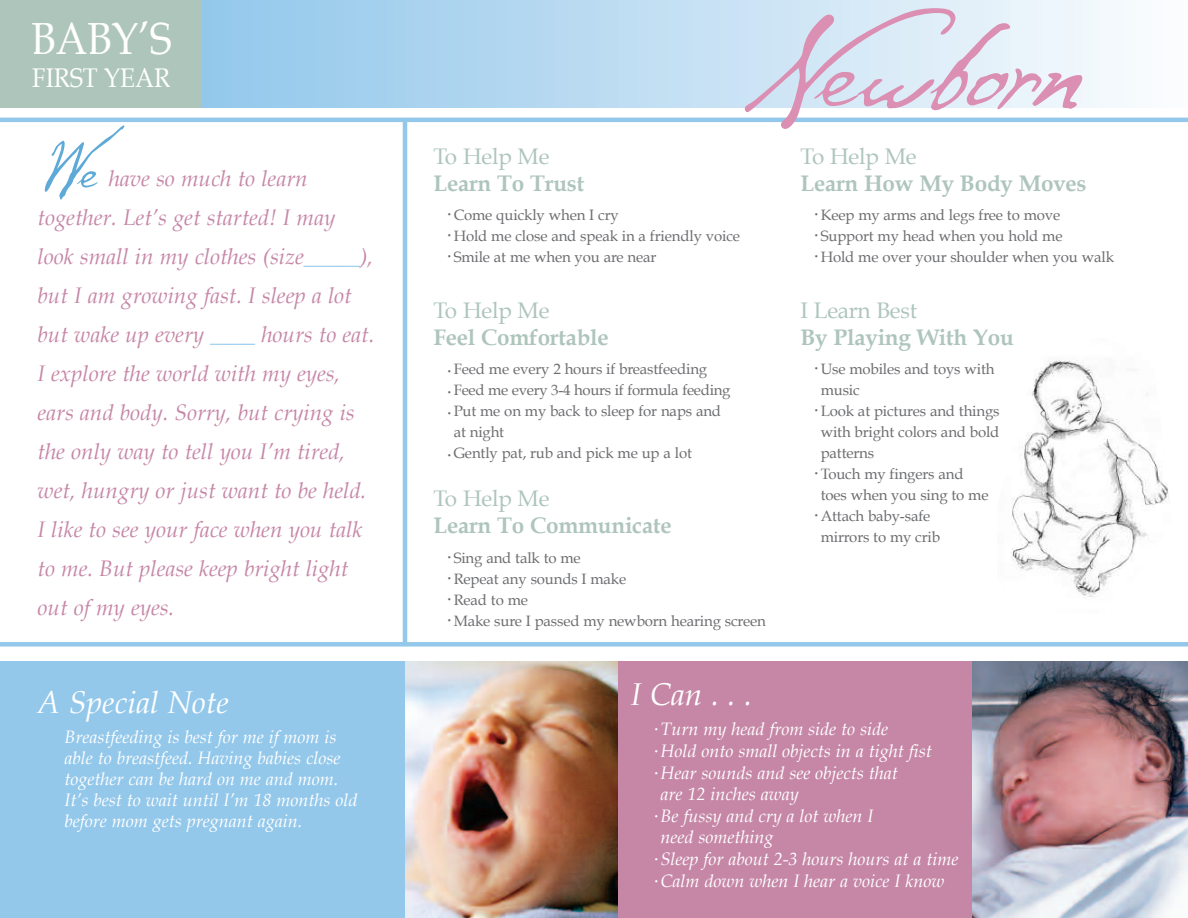
<style>
.page{position:relative;width:1188px;height:918px;background:#fff}
.page>*{position:absolute;margin:0;border:0;box-sizing:border-box;transform-origin:0 0}
.t1{font:45px "Book Antiqua";color:#fff;scale:.9 1}
.t2{font:italic 31.5px "Book Antiqua";color:#fff}
.t3{font:27px "Book Antiqua";color:#fff;scale:.9 1}
.t4{font:italic 22.5px/39px "Book Antiqua";color:#c687a7}
.t5{font:700 22.5px "Book Antiqua";letter-spacing:-.01em;color:#aec5bc}
.t6{font:22.5px "Book Antiqua";letter-spacing:-.01em;color:#aec5bc}
.t7{font:italic 18px/21px "Book Antiqua";color:#fff}
.t8{font:15px/21px "Book Antiqua";letter-spacing:-.01em;color:#6c6d70}
.s1{color:#93c8eb}
.s2{font-size:7.5px}
</style>
<div class="page">
<div style="left:202px;top:0;width:986px;height:108px;background:linear-gradient(to right,#91c7ea,#fbfcfe)"></div>
<div style="left:0;top:0;width:202px;height:108px;background:#aec5bc"></div>
<img style="left:405px;top:662px;width:213px;height:256px">
<div style="left:618px;top:662px;width:361px;height:256px;background:#c687a7"></div>
<img style="left:972px;top:662px;width:216px;height:256px">
<hr style="left:0;top:118px;width:1188px;height:4px;background:#93c8eb">
<div style="left:0;top:642px;width:1188px;height:5px;background:#93c8eb"></div>
<hr style="left:403px;top:121px;width:4px;height:524px;background:#93c8eb">
<svg style="left:44px;top:125px;width:80px;height:75px"></svg>
<img style="left:1011px;top:360px;width:158px;height:238px">
<svg style="left:745px;top:8px;width:337px;height:121px"></svg>
<div style="left:0;top:662px;width:405px;height:256px;background:#93c8eb"></div>
<h1 class="t1" style="left:31px;top:13px;width:158px">BaBy’s</h1>
<h3 class="t3" style="left:32px;top:63px;width:155px">First year</h3>
<p class="t4" style="left:38px;top:159px;width:338px;text-indent:71px">have so much to learn together. Let’s get started! I may look small in my clothes (size<span class="s1">_____</span>), but I am growing fast. I sleep a lot but wake up every <span class="s1">____</span> hours to eat.<br>I explore the world with my eyes, ears and body. Sorry, but crying is the only way to tell you I’m tired, wet, hungry or just want to be held.<br>I like to see your face when you talk to me. But please keep bright light out of my eyes.</p>
<h2 class="t2" style="left:38px;top:684px;width:193px">A Special Note</h2>
<p class="t7" style="left:65px;top:726px;width:294px">Breastfeeding is best for me if mom is able to breastfeed. Having babies close together can be hard on me and mom.<br>It’s best to wait until I’m 18 months old before mom gets pregnant again.</p>
<h3 class="t6" style="left:434px;top:143px;width:117px">to Help Me</h3>
<h3 class="t5" style="left:434px;top:170px;width:152px">Learn To Trust</h3>
<p class="t8" style="left:447px;top:205px;width:173px"><sup>•</sup> Come quickly when i cry</p>
<p class="t8" style="left:447px;top:226px;width:294px"><sup>•</sup> Hold me close and speak in a friendly voice</p>
<p class="t8" style="left:447px;top:247px;width:211px"><sup>•</sup> smile at me when you are near</p>
<h3 class="t6" style="left:434px;top:297px;width:117px">to Help Me</h3>
<h3 class="t5" style="left:434px;top:324px;width:177px">Feel Comfortable</h3>
<p class="t8" style="left:447px;top:359px;width:262px"><span class="s2">•</span> Feed me every 2 hours if breastfeeding</p>
<p class="t8" style="left:447px;top:380px;width:285px"><span class="s2">•</span> Feed me every 3-4 hours if formula feeding</p>
<p class="t8" style="left:454px;top:401px;width:269px;text-indent:-6px"><span class="s2">•</span> Put me on my back to sleep for naps and at night</p>
<p class="t8" style="left:447px;top:443px;width:246px"><span class="s2">•</span> Gently pat, rub and pick me up a lot</p>
<h3 class="t6" style="left:434px;top:486px;width:117px">to Help Me</h3>
<h3 class="t5" style="left:434px;top:513px;width:240px">Learn To Communicate</h3>
<p class="t8" style="left:447px;top:548px;width:135px"><sup>•</sup> sing and talk to me</p>
<p class="t8" style="left:447px;top:569px;width:181px"><sup>•</sup> repeat any sounds i make</p>
<p class="t8" style="left:447px;top:590px;width:82px"><sup>•</sup> read to me</p>
<p class="t8" style="left:447px;top:611px;width:320px"><sup>•</sup> Make sure i passed my newborn hearing screen</p>
<h3 class="t6" style="left:801px;top:143px;width:117px">to Help Me</h3>
<h3 class="t5" style="left:801px;top:170px;width:288px">Learn How My Body Moves</h3>
<p class="t8" style="left:814px;top:205px;width:248px"><sup>•</sup> Keep my arms and legs free to move</p>
<p class="t8" style="left:814px;top:226px;width:250px"><sup>•</sup> support my head when you hold me</p>
<p class="t8" style="left:814px;top:247px;width:301px"><sup>•</sup> Hold me over your shoulder when you walk</p>
<h3 class="t6" style="left:801px;top:297px;width:118px">i Learn Best</h3>
<h3 class="t5" style="left:801px;top:324px;width:215px">By Playing With You</h3>
<p class="t8" style="left:821px;top:359px;width:175px;text-indent:-6px"><sup>•</sup> Use mobiles and toys with music</p>
<p class="t8" style="left:821px;top:401px;width:180px;text-align:justify;text-indent:-6px"><sup>•</sup> Look at pictures and things with bright colors and bold patterns</p>
<p class="t8" style="left:821px;top:464px;width:169px;text-indent:-6px"><sup>•</sup> touch my fingers and toes when you sing to me</p>
<p class="t8" style="left:821px;top:506px;width:121px;text-indent:-6px"><sup>•</sup> attach baby-safe mirrors to my crib</p>
<h2 class="t2" style="left:631px;top:676px;width:123px">ICan...</h2>
<p class="t7" style="left:654px;top:719px;width:236px"><sup>•</sup> Turn my head from side to side</p>
<p class="t7" style="left:654px;top:741px;width:279px"><sup>•</sup> Hold onto small objects in a tight fist</p>
<p class="t7" style="left:660px;top:763px;width:239px;text-indent:-6px"><sup>•</sup> Hear sounds and see objects that are 12 inches away</p>
<p class="t7" style="left:660px;top:806px;width:214px;text-indent:-6px"><sup>•</sup> Be fussy and cry a lot when I need something</p>
<p class="t7" style="left:654px;top:849px;width:306px"><sup>•</sup> Sleep for about 2-3 hours hours at a time</p>
<p class="t7" style="left:654px;top:871px;width:292px"><sup>•</sup> Calm down when I hear a voice I know</p>
</div>
